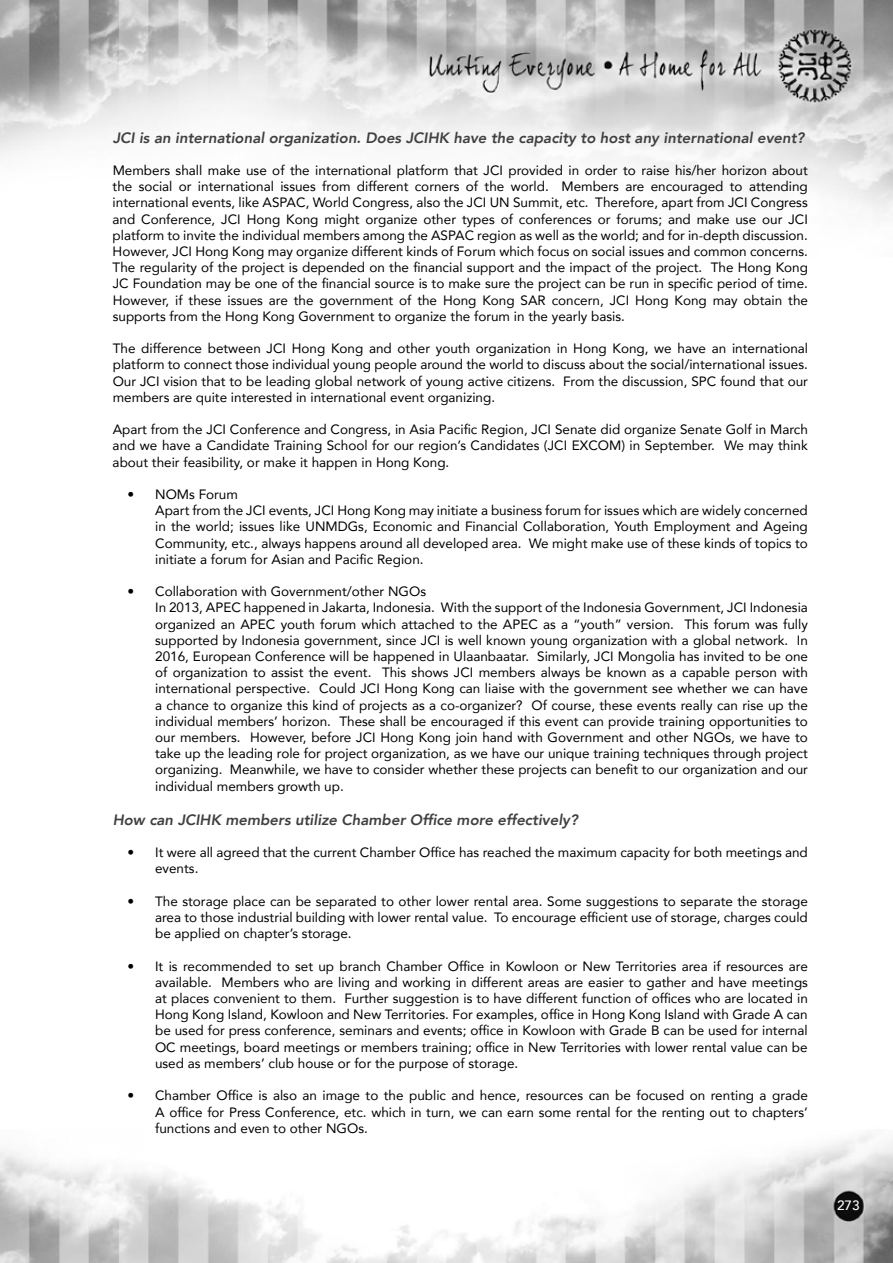
<style>
.page{position:relative;width:893px;height:1263px;background:#fff}
.page>*{position:absolute;margin:0;border:0;box-sizing:border-box;transform-origin:0 0}
.t1{font:italic 800 15px "Avenir";color:#404042}
.t2{font:13.5px/16.2px "Avenir";color:#000;text-align:justify}
.t3{font:500 13.5px "Avenir";color:#fff}
</style>
<div class="page">
<img style="left:0;top:0;width:893px;height:1263px">
<p class="t1" style="left:113px;top:128px;width:693px">JCI is an international organization. Does JCIHK have the capacity to host any international event?</p>
<p class="t2" style="left:113px;top:162px;width:697px">Members shall make use of the international platform that JCI provided in order to raise his/her horizon about the social or international issues from different corners of the world. Members are encouraged to attending international events, like ASPAC, World Congress, also the JCI UN Summit, etc. Therefore, apart from JCI Congress and Conference, JCI Hong Kong might organize other types of conferences or forums; and make use our JCI platform to invite the individual members among the ASPAC region as well as the world; and for in-depth discussion.<br>However, JCI Hong Kong may organize different kinds of Forum which focus on social issues and common concerns.<br>The regularity of the project is depended on the financial support and the impact of the project. The Hong Kong JC Foundation may be one of the financial source is to make sure the project can be run in specific period of time.<br>However, if these issues are the government of the Hong Kong SAR concern, JCI Hong Kong may obtain the supports from the Hong Kong Government to organize the forum in the yearly basis.</p>
<p class="t2" style="left:113px;top:340px;width:697px">The difference between JCI Hong Kong and other youth organization in Hong Kong, we have an international platform to connect those individual young people around the world to discuss about the social/international issues.<br>Our JCI vision that to be leading global network of young active citizens. From the discussion, SPC found that our members are quite interested in international event organizing.</p>
<p class="t2" style="left:113px;top:421px;width:697px">Apart from the JCI Conference and Congress, in Asia Pacific Region, JCI Senate did organize Senate Golf in March and we have a Candidate Training School for our region’s Candidates (JCI EXCOM) in September. We may think about their feasibility, or make it happen in Hong Kong.</p>
<p class="t2" style="left:155px;top:486px;width:654px;text-align:left;text-indent:-28px">• NOMs Forum<br>Apart from the JCI events, JCI Hong Kong may initiate a business forum for issues which are widely concerned in the world; issues like UNMDGs, Economic and Financial Collaboration, Youth Employment and Ageing Community, etc., always happens around all developed area. We might make use of these kinds of topics to initiate a forum for Asian and Pacific Region.</p>
<p class="t2" style="left:155px;top:583px;width:654px;text-align:left;text-indent:-28px">• Collaboration with Government/other NGOs<br>In 2013, APEC happened in Jakarta, Indonesia. With the support of the Indonesia Government, JCI Indonesia organized an APEC youth forum which attached to the APEC as a “youth” version. This forum was fully supported by Indonesia government, since JCI is well known young organization with a global network. In 2016, European Conference will be happened in Ulaanbaatar. Similarly, JCI Mongolia has invited to be one of organization to assist the event. This shows JCI members always be known as a capable person with international perspective. Could JCI Hong Kong can liaise with the government see whether we can have a chance to organize this kind of projects as a co-organizer? Of course, these events really can rise up the individual members’ horizon. These shall be encouraged if this event can provide training opportunities to our members. However, before JCI Hong Kong join hand with Government and other NGOs, we have to take up the leading role for project organization, as we have our unique training techniques through project organizing. Meanwhile, we have to consider whether these projects can benefit to our organization and our individual members growth up.</p>
<p class="t1" style="left:113px;top:811px;width:467px">How can JCIHK members utilize Chamber Office more effectively?</p>
<p class="t2" style="left:155px;top:844px;width:654px;text-indent:-28px">• It were all agreed that the current Chamber Office has reached the maximum capacity for both meetings and events.</p>
<p class="t2" style="left:155px;top:893px;width:654px;text-indent:-28px">• The storage place can be separated to other lower rental area. Some suggestions to separate the storage area to those industrial building with lower rental value. To encourage efficient use of storage, charges could be applied on chapter’s storage.</p>
<p class="t2" style="left:155px;top:957px;width:654px;text-indent:-28px">• It is recommended to set up branch Chamber Office in Kowloon or New Territories area if resources are available. Members who are living and working in different areas are easier to gather and have meetings at places convenient to them. Further suggestion is to have different function of offices who are located in Hong Kong Island, Kowloon and New Territories. For examples, office in Hong Kong Island with Grade A can be used for press conference, seminars and events; office in Kowloon with Grade B can be used for internal OC meetings, board meetings or members training; office in New Territories with lower rental value can be used as members’ club house or for the purpose of storage.</p>
<p class="t2" style="left:155px;top:1087px;width:654px;text-indent:-28px">• Chamber Office is also an image to the public and hence, resources can be focused on renting a grade A office for Press Conference, etc. which in turn, we can earn some rental for the renting out to chapters’ functions and even to other NGOs.</p>
<p class="t3" style="left:837px;top:1193px;width:24px">273</p>
</div>
